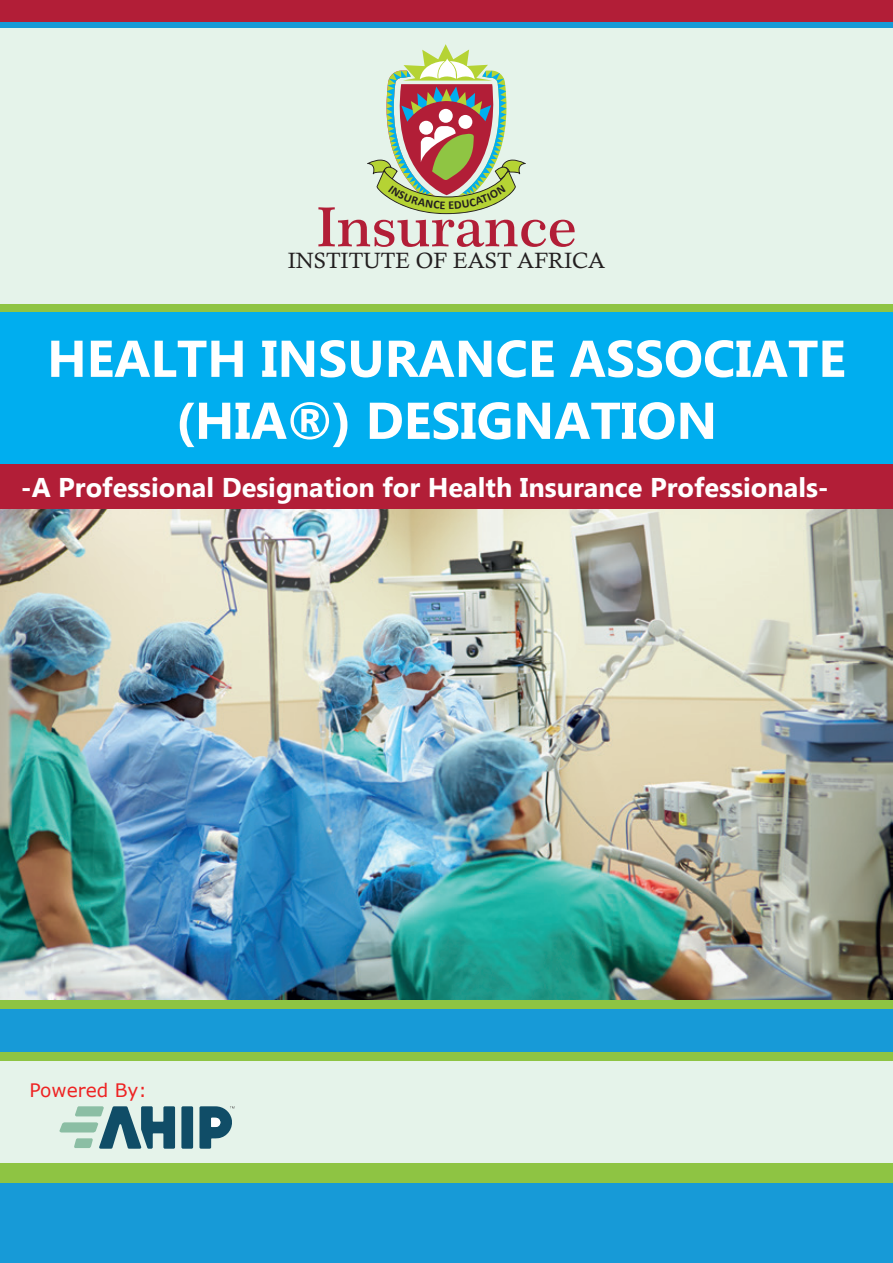
<style>
.page{position:relative;width:893px;height:1263px;background:#e5f3ea}
.page>*{position:absolute;margin:0;border:0;box-sizing:border-box;transform-origin:0 0}
.t1{font:600 54.6px "Century 751 BT";color:#b21e37}
.t2{font:700 51.75px/61.9px "Gadugi";color:#fff;text-align:center}
.t3{font:700 27.15px "Gadugi";color:#fff}
.t4{font:22.2px "Calisto";color:#231f20}
.t5{font:18.6px "MS Reference Sans Serif";color:#ee2323}
</style>
<div class="page">
<img style="left:0;top:509px;width:893px;height:491px">
<div style="left:0;top:1182px;width:893px;height:81px;background:#179ad7"></div>
<div style="left:0;top:308px;width:893px;height:156px;background:#00aeef"></div>
<div style="left:0;top:1009px;width:893px;height:43px;background:#179ad7"></div>
<div style="left:0;top:1163px;width:893px;height:19px;background:#8ec443"></div>
<div style="left:0;top:1052px;width:893px;height:9px;background:#8ec443"></div>
<div style="left:0;top:1000px;width:893px;height:9px;background:#8ec443"></div>
<div style="left:0;top:304px;width:893px;height:8px;background:#8ec443"></div>
<div style="left:0;top:464px;width:893px;height:45px;background:#b21e37"></div>
<svg style="left:181px;top:1106px;width:12px;height:43px"></svg>
<svg style="left:199px;top:1106px;width:35px;height:43px"></svg>
<svg style="left:59px;top:1106px;width:116px;height:43px"></svg>
<div style="left:0;top:7px;width:893px;height:21px;background:#179ad7"></div>
<div style="left:0;top:0;width:893px;height:22px;background:#b21e37"></div>
<svg style="left:367px;top:44px;width:159px;height:170px"></svg>
<h1 class="t1" style="left:316px;top:194px;width:262px">Insurance</h1>
<p class="t4" style="left:288px;top:247px;width:319px">INSTITUTE OF EAST AFRICA</p>
<h2 class="t2" style="left:47px;top:327px;width:800px">HEALTH INSURANCE ASSOCIATE (HIA®) DESIGNATION</h2>
<p class="t3" style="left:21px;top:471px;width:810px">-A Professional Designation for Health Insurance Professionals-</p>
<p class="t5" style="left:29px;top:1078px;width:119px">Powered By:</p>
</div>
